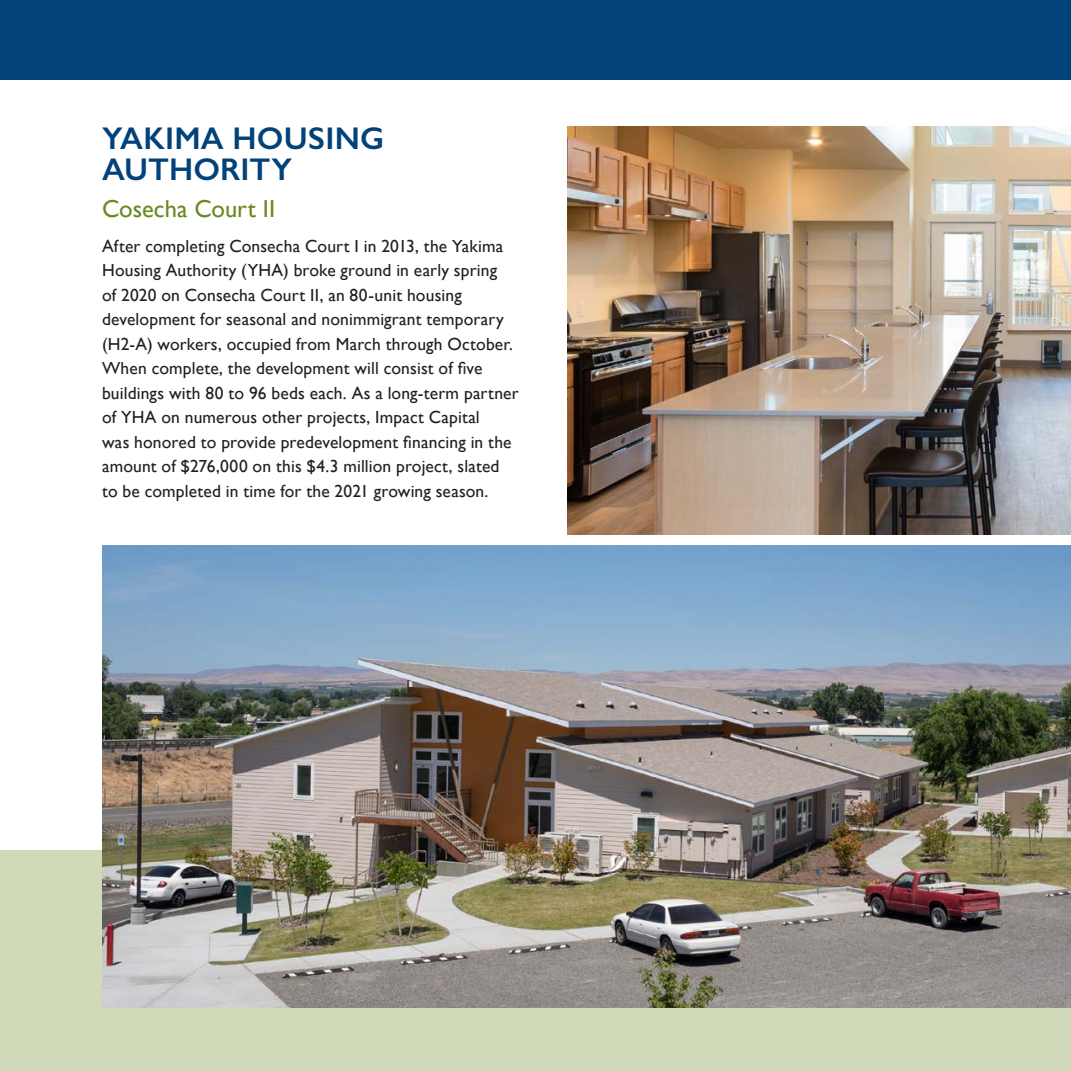
<style>
.page{position:relative;width:1071px;height:1071px;background:#fff}
.page>*{position:absolute;margin:0;border:0;box-sizing:border-box;transform-origin:0 0}
.t1{font:600 31.5px/31.5px "Gill Sans";letter-spacing:.005em;color:#004279}
.t2{font:24.5px "Gill Sans";letter-spacing:-.005em;color:#6a8922}
.t3{font:17.5px/24.5px "Gill Sans";letter-spacing:.01em;color:#231f20}
</style>
<div class="page">
<div style="left:0;top:0;width:1071px;height:79px;background:#004279"></div>
<div style="left:0;top:850px;width:1071px;height:221px;background:#d0dab9"></div>
<img style="left:102px;top:546px;width:969px;height:462px">
<img style="left:567px;top:126px;width:504px;height:408px">
<h1 class="t1" style="left:102px;top:126px;width:284px">YAKIMA HOUSING<br>AUTHORITY</h1>
<h2 class="t2" style="left:102px;top:198px;width:175px">Cosecha Court II</h2>
<p class="t3" style="left:102px;top:235px;width:418px">After completing Consecha Court I in 2013, the Yakima Housing Authority (YHA) broke ground in early spring<br>of 2020 on Consecha Court II, an 80-unit housing development for seasonal and nonimmigrant temporary (H2-A) workers, occupied from March through October.<br>When complete, the development will consist of five buildings with 80 to 96 beds each. As a long-term partner of YHA on numerous other projects, Impact Capital<br>was honored to provide predevelopment financing in the amount of $276,000 on this $4.3 million project, slated to be completed in time for the 2021 growing season.</p>
</div>
